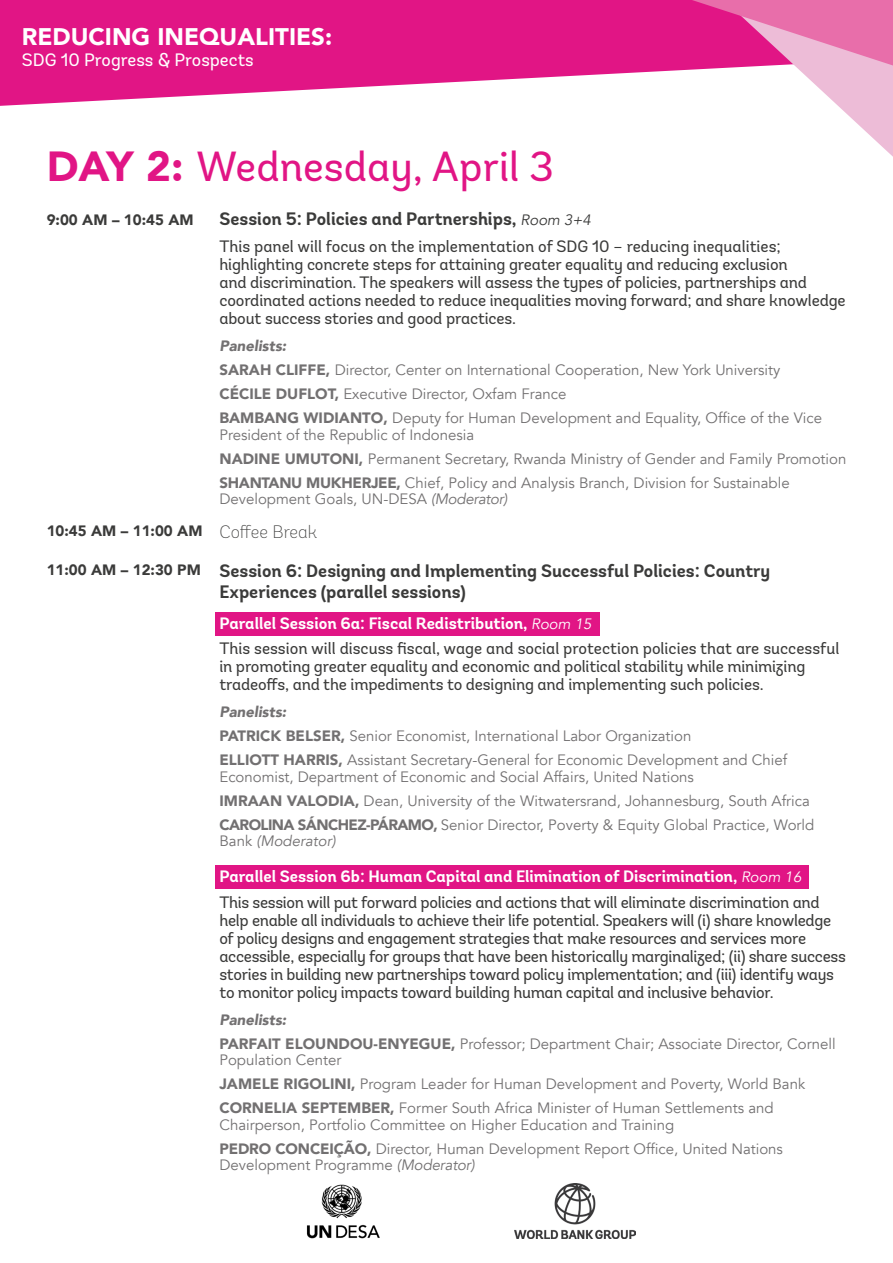
<style>
.page{position:relative;width:893px;height:1263px;background:#fff}
.page>*{position:absolute;margin:0;border:0;box-sizing:border-box;transform-origin:0 0}
.t1{font:42px "Andes";color:#e11585}
.t2{font:900 24px "Avenir";color:#fff}
.t3{font:700 18px/21.6px "Andes";color:#3b3b3a}
.t4{font:18px "Andes";color:#fff}
.t5{font:200 18px "Andes";color:#3b3b3a}
.t6{font:16.5px/18px "Andes";letter-spacing:-.01em;color:#3b3b3a}
.t7{font:700 16.5px "Andes";color:#fff}
.t8{font:15px/16.5px "Avenir";color:#727071}
.t9{font:900 15px "Avenir";color:#3b3b3a}
.t10{font:italic 900 15px "Avenir";color:#727071}
.s1{font-family:"Avenir";font-weight:900}
.s2{font-family:"Avenir";font-weight:400;font-style:italic;font-size:15px}
.s3{font-weight:900}
.s4{font-style:italic}
</style>
<div class="page">
<svg style="left:0;top:0;width:692px;height:106px;fill:#e11585"></svg>
<div style="left:215px;top:866px;width:593px;height:23px;background:#e11585"></div>
<div style="left:215px;top:612px;width:385px;height:23px;background:#e11585"></div>
<img style="left:515px;top:1183px;width:121px;height:55px">
<img style="left:306px;top:1184px;width:74px;height:55px">
<svg style="left:692px;top:0;width:201px;height:157px"></svg>
<p class="t2" style="left:22px;top:16px;width:312px">REDUCING INEQUALITIES:</p>
<p class="t4" style="left:22px;top:49px;width:233px">SDG 10 Progress &amp; Prospects</p>
<p class="t1" style="left:47px;top:141px;width:509px"><span class="s1">DAY 2:</span> Wednesday, April 3</p>
<p class="t9" style="left:47px;top:207px;width:148px">9:00 AM – 10:45 AM</p>
<p class="t9" style="left:47px;top:518px;width:157px">10:45 AM – 11:00 AM</p>
<p class="t9" style="left:47px;top:557px;width:156px">11:00 AM – 12:30 PM</p>
<p class="t3" style="left:219px;top:208px;width:373px">Session 5: Policies and Partnerships, <span class="s2">Room 3+4</span></p>
<p class="t6" style="left:219px;top:237px;width:628px">This panel will focus on the implementation of SDG 10 – reducing inequalities; highlighting concrete steps for attaining greater equality and reducing exclusion<br>and discrimination. The speakers will assess the types of policies, partnerships and coordinated actions needed to reduce inequalities moving forward; and share knowledge about success stories and good practices.</p>
<p class="t10" style="left:219px;top:333px;width:68px">Panelists:</p>
<p class="t8" style="left:219px;top:362px;width:562px"><span class="s3">SARAH CLIFFE,</span> Director, Center on International Cooperation, New York University</p>
<p class="t8" style="left:219px;top:386px;width:348px"><span class="s3">CÉCILE DUFLOT,</span> Executive Director, Oxfam France</p>
<p class="t8" style="left:219px;top:410px;width:604px"><span class="s3">BAMBANG WIDIANTO,</span> Deputy for Human Development and Equality, Office of the Vice<br>President of the Republic of Indonesia</p>
<p class="t8" style="left:219px;top:450px;width:628px"><span class="s3">NADINE UMUTONI,</span> Permanent Secretary, Rwanda Ministry of Gender and Family Promotion</p>
<p class="t8" style="left:219px;top:474px;width:572px"><span class="s3">SHANTANU MUKHERJEE,</span> Chief, Policy and Analysis Branch, Division for Sustainable<br>Development Goals, UN-DESA <span class="s4">(Moderator)</span></p>
<p class="t5" style="left:219px;top:521px;width:99px">Coffee Break</p>
<p class="t3" style="left:219px;top:560px;width:552px">Session 6: Designing and Implementing Successful Policies: Country<br>Experiences (parallel sessions)</p>
<p class="t7" style="left:219px;top:612px;width:373px">Parallel Session 6a: Fiscal Redistribution, <span class="s2">Room 15</span></p>
<p class="t6" style="left:219px;top:639px;width:622px">This session will discuss fiscal, wage and social protection policies that are successful in promoting greater equality and economic and political stability while minimizing tradeoffs, and the impediments to designing and implementing such policies.</p>
<p class="t10" style="left:219px;top:699px;width:68px">Panelists:</p>
<p class="t8" style="left:219px;top:728px;width:473px"><span class="s3">PATRICK BELSER,</span> Senior Economist, International Labor Organization</p>
<p class="t8" style="left:219px;top:752px;width:569px"><span class="s3">ELLIOTT HARRIS,</span> Assistant Secretary-General for Economic Development and Chief<br>Economist, Department of Economic and Social Affairs, United Nations</p>
<p class="t8" style="left:219px;top:792px;width:592px"><span class="s3">IMRAAN VALODIA,</span> Dean, University of the Witwatersrand, Johannesburg, South Africa</p>
<p class="t8" style="left:219px;top:816px;width:596px"><span class="s3">CAROLINA SÁNCHEZ-PÁRAMO,</span> Senior Director, Poverty &amp; Equity Global Practice, World<br>Bank <span class="s4">(Moderator)</span></p>
<p class="t7" style="left:219px;top:866px;width:583px">Parallel Session 6b: Human Capital and Elimination of Discrimination, <span class="s2">Room 16</span></p>
<p class="t6" style="left:219px;top:893px;width:628px">This session will put forward policies and actions that will eliminate discrimination and help enable all individuals to achieve their life potential. Speakers will (i) share knowledge of policy designs and engagement strategies that make resources and services more accessible, especially for groups that have been historically marginalized; (ii) share success stories in building new partnerships toward policy implementation; and (iii) identify ways to monitor policy impacts toward building human capital and inclusive behavior.</p>
<p class="t10" style="left:219px;top:1007px;width:68px">Panelists:</p>
<p class="t8" style="left:219px;top:1036px;width:618px"><span class="s3">PARFAIT ELOUNDOU-ENYEGUE,</span> Professor; Department Chair; Associate Director, Cornell<br>Population Center</p>
<p class="t8" style="left:219px;top:1076px;width:587px"><span class="s3">JAMELE RIGOLINI,</span> Program Leader for Human Development and Poverty, World Bank</p>
<p class="t8" style="left:219px;top:1100px;width:556px"><span class="s3">CORNELIA SEPTEMBER,</span> Former South Africa Minister of Human Settlements and<br>Chairperson, Portfolio Committee on Higher Education and Training</p>
<p class="t8" style="left:219px;top:1141px;width:565px"><span class="s3">PEDRO CONCEIÇÃO,</span> Director, Human Development Report Office, United Nations<br>Development Programme <span class="s4">(Moderator)</span></p>
</div>
